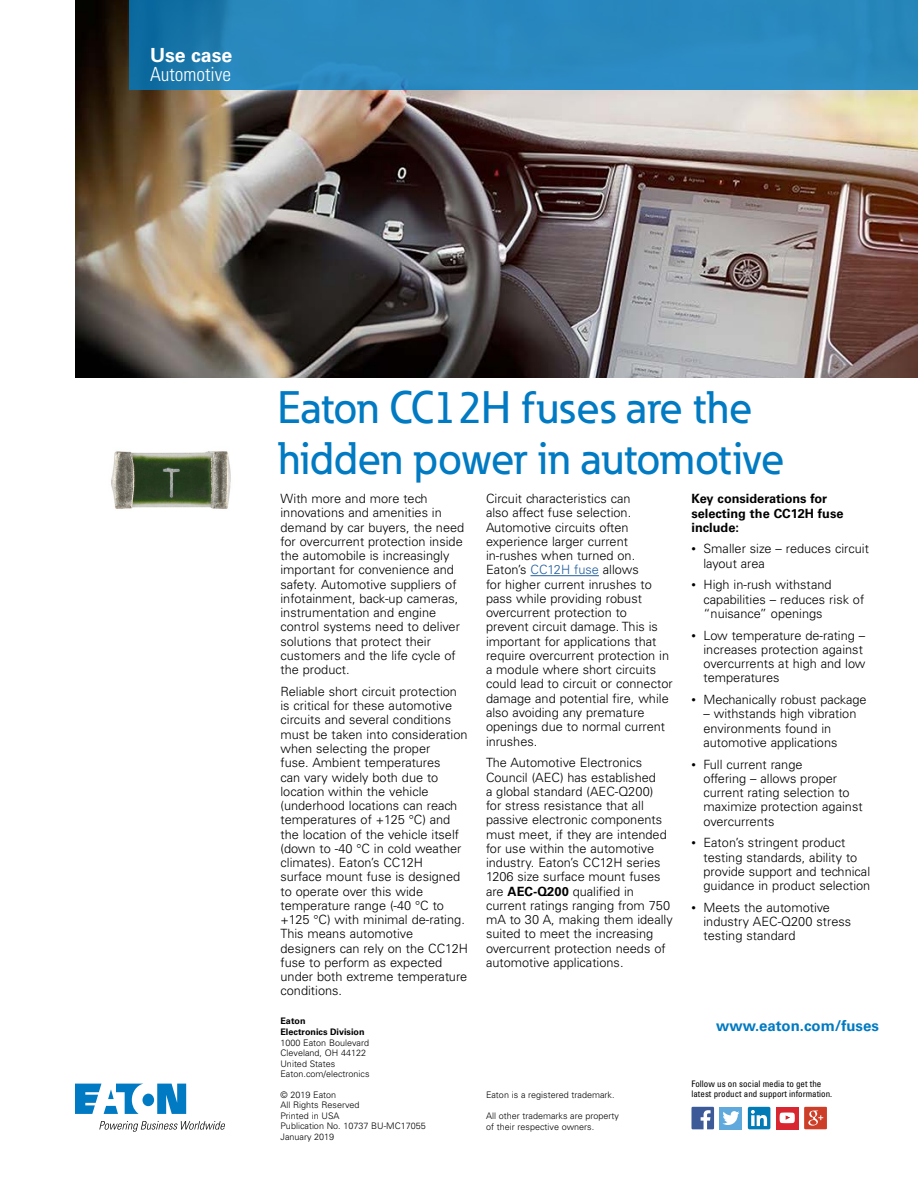
<style>
.page{position:relative;width:918px;height:1188px;background:#fff}
.page>*{position:absolute;margin:0;border:0;box-sizing:border-box;transform-origin:0 0}
.t1{font:500 45px/51px "Eaton";color:#007ac2}
.t2{font:300 condensed 19.5px "Univers LT Std";color:#fff}
.t3{font:700 19.5px "Univers LT Std";color:#fff}
.t4{font:700 15px "Univers";color:#007ac2}
.t5{font:300 12.75px/14.2px "Univers LT Std";color:#000}
.t6{font:700 12.75px/14.2px "Univers LT Std";color:#000}
.t7{font:300 9px/10.5px "Univers LT Std";color:#000}
.t8{font:condensed 9px/10.5px "Univers LT Std";color:#000}
.t9{font:700 9px/10.4px "Univers LT Std";color:#000}
.s1{color:#215e9e}
.s2{font-weight:700}
.s3{font-size:9px}
</style>
<div class="page">
<hr style="left:530px;top:575px;width:69px;height:1px;background:#215e9e">
<img style="left:75px;top:0;width:843px;height:378px">
<img style="left:111px;top:451px;width:120px;height:58px">
<svg style="left:129px;top:0;width:789px;height:90px;background:#2786bb"></svg>
<div style="left:776px;top:1107px;width:23px;height:22px;background:#d92732"></div>
<div style="left:720px;top:1107px;width:22px;height:22px;background:#60a9dd"></div>
<svg style="left:692px;top:1107px;width:22px;height:22px"></svg>
<svg style="left:722px;top:1111px;width:17px;height:14px"></svg>
<div style="left:748px;top:1107px;width:22px;height:22px;background:#007bb6;border-radius:2px"></div>
<svg style="left:751px;top:1110px;width:16px;height:16px"></svg>
<svg style="left:804px;top:1107px;width:23px;height:22px"></svg>
<img style="left:808px;top:1111px;width:10px;height:15px">
<svg style="left:780px;top:1113px;width:15px;height:10px"></svg>
<svg style="left:75px;top:1084px;width:111px;height:30px"></svg>
<svg style="left:99px;top:1121px;width:126px;height:11px"></svg>
<h2 class="t3" style="left:150px;top:43px;width:84px">Use case</h2>
<h2 class="t2" style="left:150px;top:62px;width:83px">Automotive</h2>
<h1 class="t1" style="left:278px;top:381px;width:509px">Eaton CC12H fuses are the hidden power in automotive</h1>
<p class="t5" style="left:486px;top:492px;width:188px">Circuit characteristics can<br>also affect fuse selection.<br>Automotive circuits often experience larger current in-rushes when turned on.<br>Eaton’s <span class="s1">CC12H fuse</span> allows<br>for higher current inrushes to pass while providing robust overcurrent protection to prevent circuit damage. This is important for applications that require overcurrent protection in a module where short circuits could lead to circuit or connector damage and potential fire, while also avoiding any premature openings due to normal current inrushes.</p>
<p class="t5" style="left:486px;top:756px;width:188px">The Automotive Electronics<br>Council (AEC) has established<br>a global standard (AEC-Q200)<br>for stress resistance that all passive electronic components must meet, if they are intended for use within the automotive industry. Eaton’s CC12H series<br>1206 size surface mount fuses are <span class="s2">AEC-Q200</span> qualified in current ratings ranging from 750 mA to 30 A, making them ideally suited to meet the increasing overcurrent protection needs of automotive applications.</p>
<p class="t6" style="left:692px;top:492px;width:153px">Key considerations for selecting the CC12H fuse include:</p>
<p class="t5" style="left:704px;top:542px;width:167px;text-indent:-12px"><span class="s3">•</span> Smaller size – reduces circuit layout area</p>
<p class="t5" style="left:704px;top:578px;width:162px;text-indent:-12px"><span class="s3">•</span> High in-rush withstand capabilities – reduces risk of “nuisance” openings</p>
<p class="t5" style="left:704px;top:628px;width:164px;text-indent:-12px"><span class="s3">•</span> Low temperature de-rating – increases protection against overcurrents at high and low temperatures</p>
<p class="t5" style="left:692px;top:693px;width:177px"><span class="s3">•</span> Mechanically robust package</p>
<p class="t5" style="left:704px;top:707px;width:154px">– withstands high vibration environments found in automotive applications</p>
<p class="t5" style="left:704px;top:757px;width:161px;text-indent:-12px"><span class="s3">•</span> Full current range<br>offering – allows proper current rating selection to maximize protection against overcurrents</p>
<p class="t5" style="left:704px;top:836px;width:168px;text-indent:-12px"><span class="s3">•</span> Eaton’s stringent product testing standards, ability to provide support and technical guidance in product selection</p>
<p class="t5" style="left:704px;top:900px;width:149px;text-indent:-12px"><span class="s3">•</span> Meets the automotive industry AEC-Q200 stress testing standard</p>
<p class="t5" style="left:280px;top:492px;width:185px">With more and more tech innovations and amenities in demand by car buyers, the need for overcurrent protection inside the automobile is increasingly important for convenience and safety. Automotive suppliers of infotainment, back-up cameras, instrumentation and engine control systems need to deliver solutions that protect their customers and the life cycle of the product.</p>
<p class="t5" style="left:280px;top:684px;width:189px">Reliable short circuit protection is critical for these automotive circuits and several conditions must be taken into consideration when selecting the proper<br>fuse. Ambient temperatures<br>can vary widely both due to location within the vehicle (underhood locations can reach temperatures of +125 °C) and the location of the vehicle itself (down to -40 °C in cold weather climates). Eaton’s CC12H<br>surface mount fuse is designed to operate over this wide temperature range (-40 °C to +125 °C) with minimal de-rating.<br>This means automotive designers can rely on the CC12H fuse to perform as expected under both extreme temperature conditions.</p>
<p class="t9" style="left:280px;top:1016px;width:86px">Eaton<br>Electronics Division</p>
<p class="t7" style="left:280px;top:1037px;width:91px">1000 Eaton Boulevard<br>Cleveland, OH 44122<br>United States<br>Eaton.com/electronics</p>
<p class="t7" style="left:280px;top:1089px;width:147px">© 2019 Eaton<br>All Rights Reserved<br>Printed in USA<br>Publication No. 10737 BU-MC17055<br>January 2019</p>
<p class="t4" style="left:716px;top:1016px;width:164px">www.eaton.com/fuses</p>
<p class="t8" style="left:692px;top:1078px;width:142px">Follow us on social media to get the latest product and support information.</p>
<p class="t7" style="left:486px;top:1090px;width:130px">Eaton is a registered trademark.</p>
<p class="t7" style="left:486px;top:1111px;width:135px">All other trademarks are property of their respective owners.</p>
</div>
